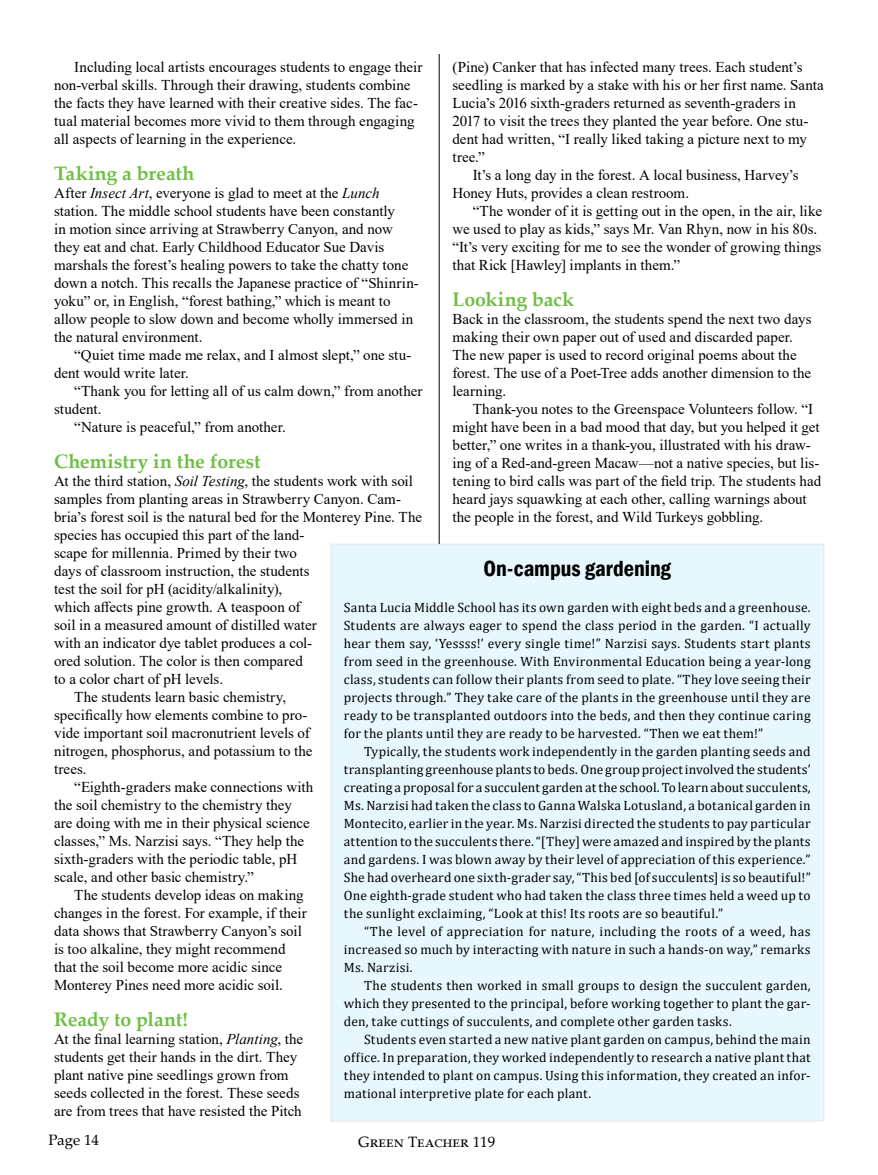
<style>
.page{position:relative;width:878px;height:1175px;background:#fff}
.page>*{position:absolute;margin:0;border:0;box-sizing:border-box;transform-origin:0 0}
.t1{font:600 condensed 22.5px "Franklin Gothic";letter-spacing:-.005em;color:#000}
.t2{font:700 19.5px "Palatino Linotype";color:#6fbe44}
.t3{font:16.5px "Palatino Linotype";color:#000}
.t4{font:15px/18px "Times New Roman";color:#000}
.t5{font:15px "Palatino Linotype";color:#000}
.t6{font:13.5px/18px "Cambria";letter-spacing:.02em;color:#000;text-align:justify}
.s1{font-style:italic}
.s2{font-size:15px}
</style>
<div class="page">
<div style="left:330px;top:544px;width:494px;height:577px;background:#e6f7fd"></div>
<hr style="left:439px;top:54px;width:1px;height:490px;background:#000">
<p class="t4" style="left:452px;top:58px;width:351px">(Pine) Canker that has infected many trees. Each student’s</p>
<p class="t4" style="left:452px;top:76px;width:373px">seedling is marked by a stake with his or her first name. Santa</p>
<p class="t4" style="left:452px;top:94px;width:345px">Lucia’s 2016 sixth-graders returned as seventh-graders in</p>
<p class="t4" style="left:452px;top:112px;width:357px">2017 to visit the trees they planted the year before. One stu-</p>
<p class="t4" style="left:452px;top:130px;width:356px">dent had written, “I really liked taking a picture next to my</p>
<p class="t4" style="left:452px;top:148px;width:34px">tree.”</p>
<p class="t4" style="left:472px;top:166px;width:327px">It’s a long day in the forest. A local business, Harvey’s</p>
<p class="t4" style="left:452px;top:184px;width:238px">Honey Huts, provides a clean restroom.</p>
<p class="t4" style="left:472px;top:202px;width:351px">“The wonder of it is getting out in the open, in the air, like</p>
<p class="t4" style="left:452px;top:220px;width:366px">we used to play as kids,” says Mr. Van Rhyn, now in his 80s.</p>
<p class="t4" style="left:452px;top:238px;width:370px">“It’s very exciting for me to see the wonder of growing things</p>
<p class="t4" style="left:452px;top:256px;width:229px">that Rick [Hawley] implants in them.”</p>
<h2 class="t2" style="left:452px;top:286px;width:123px">Looking back</h2>
<p class="t4" style="left:452px;top:310px;width:360px">Back in the classroom, the students spend the next two days making their own paper out of used and discarded paper.<br>The new paper is used to record original poems about the forest. The use of a Poet-Tree adds another dimension to the learning.</p>
<p class="t4" style="left:452px;top:400px;width:370px;text-indent:20px">Thank-you notes to the Greenspace Volunteers follow. “I might have been in a bad mood that day, but you helped it get better,” one writes in a thank-you, illustrated with his draw&shy;ing of a Red-and-green Macaw—not a native species, but lis&shy;tening to bird calls was part of the field trip. The students had heard jays squawking at each other, calling warnings about the people in the forest, and Wild Turkeys gobbling.</p>
<h1 class="t1" style="left:483px;top:553px;width:189px">On-campus gardening</h1>
<p class="t6" style="left:344px;top:598px;width:468px">Santa Lucia Middle School has its own garden with eight beds and a greenhouse.<br>Students are always eager to spend the class period in the garden. “I actually hear them say, ‘Yessss!’ every single time!” Narzisi says. Students start plants from seed in the greenhouse. With Environmental Education being a year-long class, students can follow their plants from seed to plate. “They love seeing their projects through.” They take care of the plants in the greenhouse until they are ready to be transplanted outdoors into the beds, and then they continue caring for the plants until they are ready to be harvested. “Then we eat them!”</p>
<p class="t6" style="left:344px;top:742px;width:468px;text-indent:20px">Typically, the students work independently in the garden planting seeds and transplanting greenhouse plants to beds. One group project involved the students’ creating a proposal for a succulent garden at the school. To learn about succulents, Ms. Narzisi had taken the class to Ganna Walska Lotusland, a botanical garden in Montecito, earlier in the year. Ms. Narzisi directed the students to pay particular attention to the succulents there. “[They] were amazed and inspired by the plants and gardens. I was blown away by their level of appreciation of this experience.” She had overheard one sixth-grader say, “This bed [of succulents] is so beautiful!” One eighth-grade student who had taken the class three times held a weed up to the sunlight exclaiming, “Look at this! Its roots are so beautiful.”</p>
<p class="t6" style="left:344px;top:922px;width:468px;text-indent:20px">“The level of appreciation for nature, including the roots of a weed, has increased so much by interacting with nature in such a hands-on way,” remarks Ms. Narzisi.</p>
<p class="t6" style="left:344px;top:976px;width:468px;text-indent:20px">The students then worked in small groups to design the succulent garden, which they presented to the principal, before working together to plant the gar&shy;den, take cuttings of succulents, and complete other garden tasks.</p>
<p class="t6" style="left:344px;top:1030px;width:468px;text-indent:20px">Students even started a new native plant garden on campus, behind the main office. In preparation, they worked independently to research a native plant that they intended to plant on campus. Using this information, they created an infor&shy;mational interpretive plate for each plant.</p>
<p class="t4" style="left:54px;top:58px;width:370px;text-indent:20px">Including local artists encourages students to engage their non-verbal skills. Through their drawing, students combine the facts they have learned with their creative sides. The fac&shy;tual material becomes more vivid to them through engaging all aspects of learning in the experience.</p>
<h2 class="t2" style="left:54px;top:160px;width:142px">Taking a breath</h2>
<p class="t4" style="left:54px;top:184px;width:366px">After <span class="s1">Insect Art</span>, everyone is glad to meet at the <span class="s1">Lunch </span>station. The middle school students have been constantly<br>in motion since arriving at Strawberry Canyon, and now they eat and chat. Early Childhood Educator Sue Davis marshals the forest’s healing powers to take the chatty tone down a notch. This recalls the Japanese practice of “Shinrin&shy;yoku” or, in English, “forest bathing,” which is meant to allow people to slow down and become wholly immersed in the natural environment.</p>
<p class="t4" style="left:54px;top:346px;width:359px;text-indent:20px">“Quiet time made me relax, and I almost slept,” one stu&shy;dent would write later.</p>
<p class="t4" style="left:74px;top:382px;width:350px">“Thank you for letting all of us calm down,” from another</p>
<p class="t4" style="left:54px;top:400px;width:49px">student.</p>
<p class="t4" style="left:74px;top:418px;width:213px">“Nature is peaceful,” from another.</p>
<h2 class="t2" style="left:54px;top:448px;width:208px">Chemistry in the forest</h2>
<p class="t4" style="left:54px;top:472px;width:360px">At the third station, <span class="s1">Soil Testing</span>, the students work with soil</p>
<p class="t4" style="left:54px;top:490px;width:348px">samples from planting areas in Strawberry Canyon. Cam-</p>
<p class="t4" style="left:54px;top:508px;width:369px">bria’s forest soil is the natural bed for the Monterey Pine. The</p>
<p class="t4" style="left:54px;top:526px;width:252px">species has occupied this part of the land-</p>
<p class="t4" style="left:54px;top:544px;width:244px">scape for millennia. Primed by their two</p>
<p class="t4" style="left:54px;top:562px;width:257px">days of classroom instruction, the students</p>
<p class="t4" style="left:54px;top:580px;width:230px">test the soil for pH (acidity/alkalinity),</p>
<p class="t4" style="left:54px;top:598px;width:248px">which affects pine growth. A teaspoon of</p>
<p class="t4" style="left:54px;top:616px;width:264px">soil in a measured amount of distilled water</p>
<p class="t4" style="left:54px;top:634px;width:260px">with an indicator dye tablet produces a col-</p>
<p class="t4" style="left:54px;top:652px;width:250px">ored solution. The color is then compared</p>
<p class="t4" style="left:54px;top:670px;width:171px">to a color chart of pH levels.</p>
<p class="t4" style="left:74px;top:688px;width:213px">The students learn basic chemistry,</p>
<p class="t4" style="left:54px;top:706px;width:255px">specifically how elements combine to pro-</p>
<p class="t4" style="left:54px;top:724px;width:257px">vide important soil macronutrient levels of</p>
<p class="t4" style="left:54px;top:742px;width:260px">nitrogen, phosphorus, and potassium to the</p>
<p class="t4" style="left:54px;top:760px;width:34px">trees.</p>
<p class="t4" style="left:74px;top:778px;width:240px">“Eighth-graders make connections with</p>
<p class="t4" style="left:54px;top:796px;width:239px">the soil chemistry to the chemistry they</p>
<p class="t4" style="left:54px;top:814px;width:257px">are doing with me in their physical science</p>
<p class="t4" style="left:54px;top:832px;width:251px">classes,” Ms. Narzisi says. “They help the</p>
<p class="t4" style="left:54px;top:850px;width:245px">sixth-graders with the periodic table, pH</p>
<p class="t4" style="left:54px;top:868px;width:201px">scale, and other basic chemistry.”</p>
<p class="t4" style="left:74px;top:886px;width:231px">The students develop ideas on making</p>
<p class="t4" style="left:54px;top:904px;width:254px">changes in the forest. For example, if their</p>
<p class="t4" style="left:54px;top:922px;width:249px">data shows that Strawberry Canyon’s soil</p>
<p class="t4" style="left:54px;top:940px;width:233px">is too alkaline, they might recommend</p>
<p class="t4" style="left:54px;top:958px;width:230px">that the soil become more acidic since</p>
<p class="t4" style="left:54px;top:976px;width:230px">Monterey Pines need more acidic soil.</p>
<h2 class="t2" style="left:54px;top:1006px;width:135px">Ready to plant!</h2>
<p class="t4" style="left:54px;top:1030px;width:251px">At the final learning station, <span class="s1">Planting</span>, the students get their hands in the dirt. They plant native pine seedlings grown from seeds collected in the forest. These seeds are from trees that have resisted the Pitch</p>
<p class="t5" style="left:49px;top:1129px;width:52px">Page 14</p>
<p class="t3" style="left:358px;top:1129px;width:138px"><span class="s2">G</span>reen <span class="s2">T</span>eacher <span class="s2">119</span></p>
</div>
